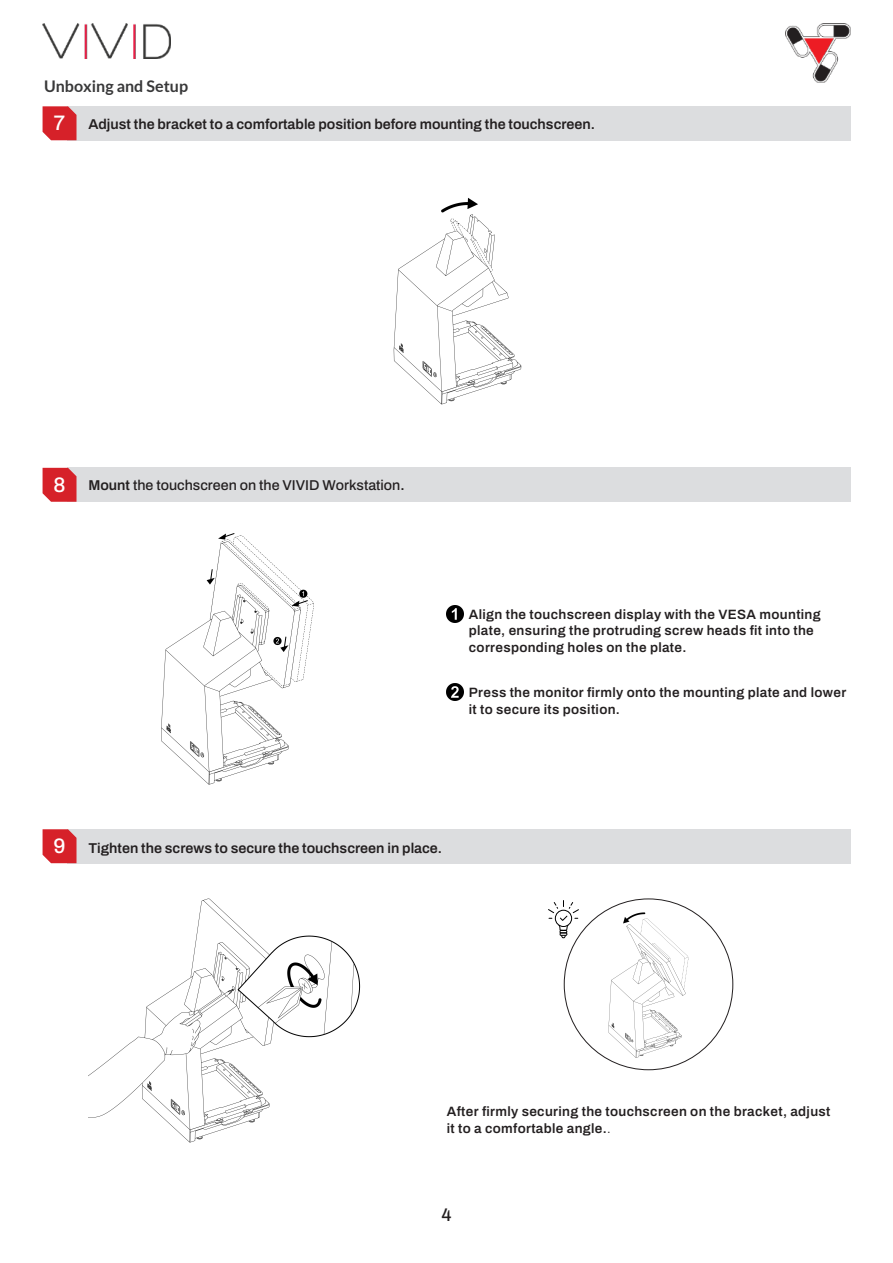
<style>
.page{position:relative;width:893px;height:1263px;background:#fff}
.page>*{position:absolute;margin:0;border:0;box-sizing:border-box;transform-origin:0 0}
.t1{font:500 18px "Archivo";color:#231f20}
.t2{font:700 16.05px "Lato";color:#383839}
.t3{font:600 14.25px "Archivo";color:#231f20}
.t4{font:500 14.25px "Archivo";color:#231f20}
.t5{font:600 13.5px/16.5px "Archivo";letter-spacing:.025em;color:#231f20}
.s1{font-weight:500;font-size:21px;color:#fff}
.s2{font-size:21px;color:#fff}
.s3{font-weight:600}
.s4{font-weight:300}
</style>
<div class="page">
<img style="left:785px;top:23px;width:65px;height:60px">
<img style="left:43px;top:23px;width:127px;height:36px">
<div style="left:67px;top:106px;width:783px;height:34px;background:#dcdddf"></div>
<svg style="left:43px;top:106px;width:33px;height:34px"></svg>
<div style="left:67px;top:468px;width:783px;height:34px;background:#dcdddf"></div>
<svg style="left:43px;top:468px;width:33px;height:34px"></svg>
<img style="left:563px;top:900px;width:171px;height:170px">
<div style="left:67px;top:829px;width:783px;height:34px;background:#dcdddf"></div>
<svg style="left:43px;top:829px;width:33px;height:34px"></svg>
<img style="left:393px;top:198px;width:129px;height:207px">
<img style="left:161px;top:533px;width:153px;height:252px">
<img style="left:446px;top:606px;width:17px;height:17px">
<img style="left:446px;top:684px;width:17px;height:17px">
<img style="left:88px;top:898px;width:273px;height:245px">
<svg style="left:548px;top:900px;width:31px;height:38px"></svg>
<p class="t2" style="left:44px;top:77px;width:145px">Unboxing and Setup</p>
<p class="t3" style="left:54px;top:114px;width:543px"><span class="s1">7</span> Adjust the bracket to a comfortable position before mounting the touchscreen.</p>
<p class="t4" style="left:53px;top:474px;width:353px"><span class="s2">8</span> <span class="s3">Mount</span> the touchscreen on the VIVID Workstation<span class="s3">.</span></p>
<p class="t5" style="left:469px;top:606px;width:353px">Align the touchscreen display with the VESA mounting plate, ensuring the protruding screw heads fit into the corresponding holes on the plate.</p>
<p class="t5" style="left:469px;top:684px;width:379px">Press the monitor firmly onto the mounting plate and lower it to secure its position.</p>
<p class="t3" style="left:54px;top:837px;width:390px"><span class="s1">9</span> Tighten the screws to secure the touchscreen in place.</p>
<p class="t5" style="left:447px;top:1103px;width:385px">After firmly securing the touchscreen on the bracket, adjust it to a comfortable angle.<span class="s4">.</span></p>
<h1 class="t1" style="left:441px;top:1202px;width:12px">4</h1>
</div>
